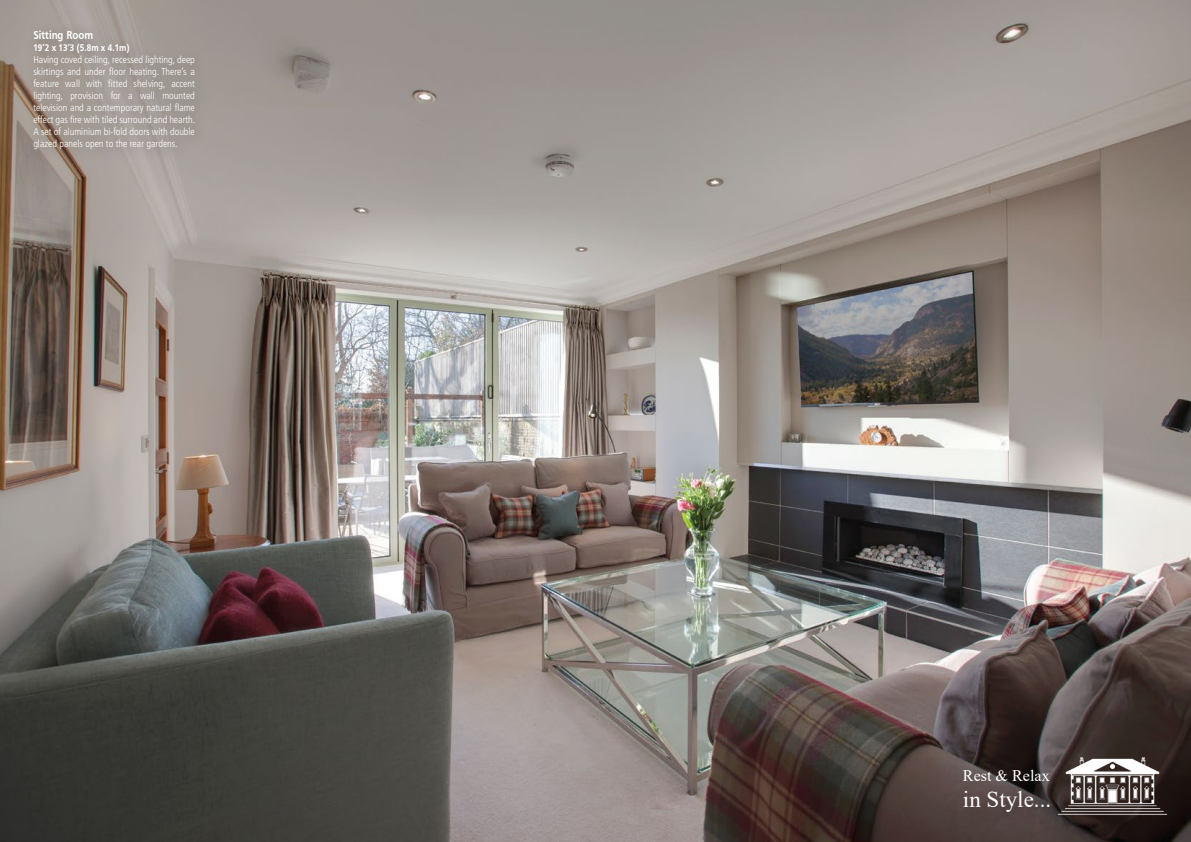
<style>
.page{position:relative;width:1191px;height:842px;background:#fff}
.page>*{position:absolute;margin:0;border:0;box-sizing:border-box;transform-origin:0 0}
.t1{font:23px "Times New Roman";color:#fff}
.t2{font:16.1px "Times New Roman";color:#fff}
.t3{font:700 12px "Frutiger Cnd";color:#fff}
.t4{font:300 condensed 10px/12px "Frutiger LT Std";color:#fff;text-align:justify}
.t5{font:700 10px "Frutiger Cnd";color:#fff}
</style>
<div class="page">
<img style="left:0;top:0;width:1191px;height:842px">
<img style="left:1048px;top:748px;width:142px;height:8px">
<img style="left:19px;top:15px;width:198px;height:176px">
<img style="left:950px;top:756px;width:241px;height:86px">
<img style="left:953px;top:779px;width:119px;height:56px">
<p class="t3" style="left:33px;top:28px;width:61px">Sitting Room</p>
<p class="t5" style="left:33px;top:42px;width:98px">19’2 x 13’3 (5.8m x 4.1m)</p>
<p class="t4" style="left:33px;top:54px;width:163px">Having coved ceiling, recessed lighting, deep skirtings and under floor heating. There’s a feature wall with fitted shelving, accent lighting, provision for a wall mounted television and a contemporary natural flame effect gas fire with tiled surround and hearth.<br>A set of aluminium bi-fold doors with double glazed panels open to the rear gardens.</p>
<h2 class="t2" style="left:963px;top:765px;width:88px">Rest &amp; Relax</h2>
<h1 class="t1" style="left:963px;top:783px;width:90px">in Style...</h1>
</div>
